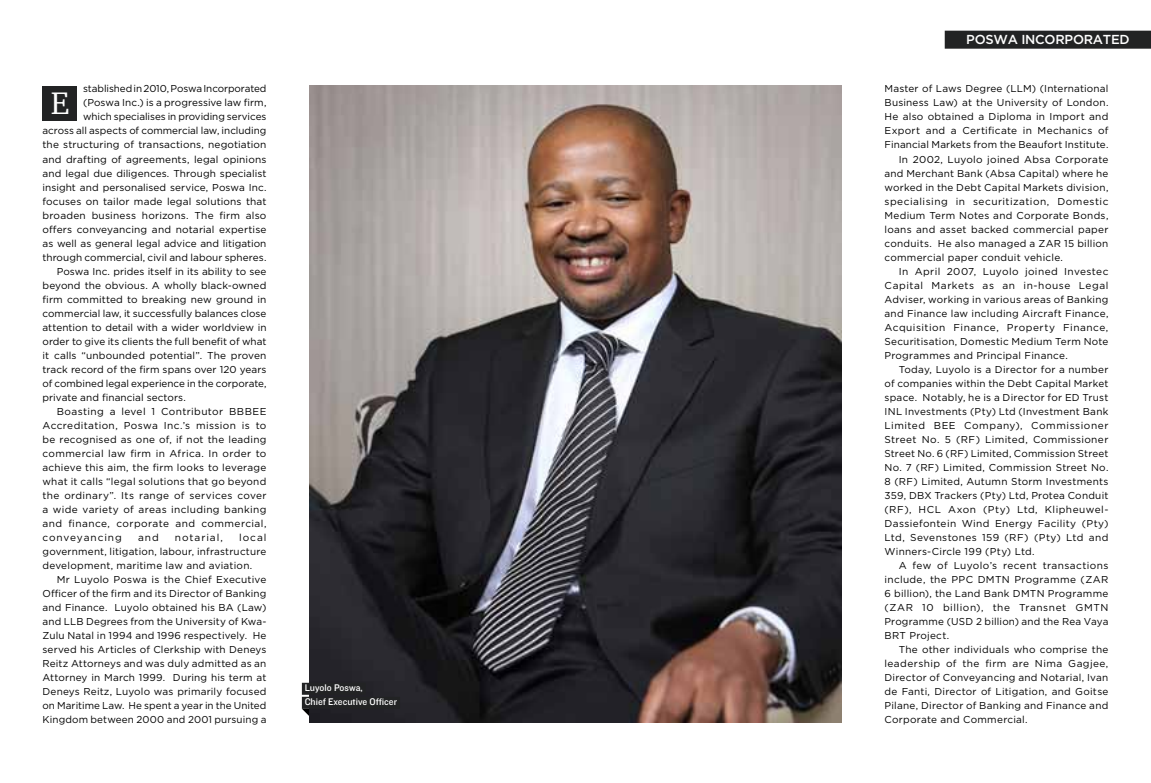
<style>
.page{position:relative;width:1151px;height:783px;background:#fff}
.page>*{position:absolute;margin:0;border:0;box-sizing:border-box;transform-origin:0 0}
.t1{font:32px "Charter IT Cby BT";color:#fff}
.t2{font:500 13px "Gotham";letter-spacing:-.02em;color:#fff}
.t3{font:10px/14px "Gotham";letter-spacing:.02em;color:#000;text-align:justify}
.t4{font:10px "Gotham";color:#000}
.t5{font:10px "Gotham";letter-spacing:-.005em;color:#000}
.t6{font:10px "Gotham";letter-spacing:.045em;color:#000}
.t7{font:10px/14px "Knockout HTF31 Junior Middlewt";color:#fff}
.t8{font:10px "Gotham";letter-spacing:.04em;color:#000}
</style>
<div class="page">
<img style="left:309px;top:85px;width:533px;height:637px">
<div style="left:43px;top:85px;width:34px;height:35px;background:#222324"></div>
<div style="left:945px;top:31px;width:206px;height:18px;background:#222324"></div>
<div style="left:302px;top:682px;width:64px;height:12px;background:#222324"></div>
<div style="left:302px;top:696px;width:98px;height:12px;background:#222324"></div>
<svg style="left:302px;top:708px;width:7px;height:7px"></svg>
<p class="t5" style="left:83px;top:82px;width:185px">stablished in 2010, Poswa I ncorporated</p>
<p class="t3" style="left:83px;top:96px;width:185px">(Poswa I nc.) is a progressive law firm,</p>
<p class="t5" style="left:83px;top:110px;width:185px">which specialises in providing services</p>
<p class="t4" style="left:43px;top:124px;width:225px">across all aspects of commercial law, including</p>
<p class="t3" style="left:43px;top:138px;width:225px">the structuring of transactions, negotiation</p>
<p class="t3" style="left:43px;top:152px;width:225px">and drafting of agreements, legal opinions</p>
<p class="t3" style="left:43px;top:166px;width:225px">and legal due diligences. Through specialist</p>
<p class="t3" style="left:43px;top:180px;width:225px">insight and personalised service, Poswa I nc.</p>
<p class="t3" style="left:43px;top:194px;width:225px">focuses on tailor made legal solutions that</p>
<p class="t3" style="left:43px;top:208px;width:225px">broaden business horizons. The firm also</p>
<p class="t3" style="left:43px;top:222px;width:225px">offers conveyancing and notarial expertise</p>
<p class="t3" style="left:43px;top:236px;width:225px">as well as general legal advice and litigation</p>
<p class="t3" style="left:43px;top:250px;width:225px">through commercial, civil and labour spheres.</p>
<p class="t3" style="left:57px;top:264px;width:211px">Poswa I nc. prides itself in its ability to see</p>
<p class="t3" style="left:43px;top:278px;width:225px">beyond the obvious. A wholly black-owned</p>
<p class="t3" style="left:43px;top:292px;width:225px">firm committed to breaking new ground in</p>
<p class="t4" style="left:43px;top:306px;width:225px">commercial law, it successfully balances close</p>
<p class="t3" style="left:43px;top:320px;width:225px">attention to detail with a wider worldview in</p>
<p class="t3" style="left:43px;top:334px;width:225px">order to give its clients the full benefit of what</p>
<p class="t3" style="left:43px;top:348px;width:225px">it calls “unbounded potential”. The proven</p>
<p class="t3" style="left:43px;top:362px;width:225px">track record of the firm spans over 120 years</p>
<p class="t4" style="left:43px;top:376px;width:225px">of combined legal experience in the corporate,</p>
<p class="t3" style="left:43px;top:390px;width:145px">private and financial sectors.</p>
<p class="t3" style="left:57px;top:404px;width:181px">Boasting a level 1 Contributor BBBEE</p>
<p class="t3" style="left:43px;top:418px;width:225px">Accreditation, Poswa I nc.’s mission is to</p>
<p class="t3" style="left:43px;top:432px;width:225px">be recognised as one of, if not the leading</p>
<p class="t3" style="left:43px;top:446px;width:225px">commercial law firm in Africa. I n order to</p>
<p class="t3" style="left:43px;top:460px;width:225px">achieve this aim, the firm looks to leverage</p>
<p class="t3" style="left:43px;top:474px;width:225px">what it calls “legal solutions that go beyond</p>
<p class="t3" style="left:43px;top:488px;width:225px">the ordinary”. I ts range of services cover</p>
<p class="t3" style="left:43px;top:502px;width:225px">a wide variety of areas including banking</p>
<p class="t3" style="left:43px;top:516px;width:225px">and finance, corporate and commercial,</p>
<p class="t3" style="left:43px;top:530px;width:81px">conveyancing</p>
<p class="t3" style="left:138px;top:530px;width:22px">and</p>
<p class="t3" style="left:175px;top:530px;width:49px">notarial,</p>
<h1 class="t1" style="left:51px;top:83px;width:18px">E</h1>
<p class="t3" style="left:43px;top:530px;width:225px;text-indent:197px">local government, litigation, labour, infrastructure development, maritime law and aviation.</p>
<p class="t3" style="left:43px;top:572px;width:225px;text-indent:14px">Mr Luyolo Poswa is the Chief Executive Officer of the firm and its D irector of Banking and Finance. Luyolo obtained his BA (Law) and LLB</p>
<p class="t3" style="left:43px;top:614px;width:225px;text-indent:44px">Degrees from the U niversity of Kwa-Zulu Natal in 1994 and 1996 respectively. He served his Articles of Clerkship with Deneys Reitz Attorneys and was duly admitted as an Attorney in March 1999. During his term at Deneys Reitz, Luyolo was primarily focused on Maritime Law. He spent a year in the U nited Kingdom between 2000 and 2001 pursuing a</p>
<p class="t7" style="left:305px;top:681px;width:94px">Luyolo Poswa,<br>Chief Executive Officer</p>
<h2 class="t2" style="left:966px;top:31px;width:165px">POSWA INCORPORATED</h2>
<p class="t3" style="left:884px;top:82px;width:225px">Master of Laws Degree (LLM) (I nternational</p>
<p class="t3" style="left:884px;top:96px;width:225px">Business Law) at the U niversity of London.</p>
<p class="t3" style="left:884px;top:110px;width:225px">He also obtained a Diploma in I mport and</p>
<p class="t3" style="left:884px;top:124px;width:225px">Export and a Certificate in Mechanics of</p>
<p class="t3" style="left:884px;top:138px;width:225px">Financial Markets from the Beaufort I nstitute.</p>
<p class="t3" style="left:899px;top:152px;width:211px">I n 2002, Luyolo joined Absa Corporate</p>
<p class="t3" style="left:884px;top:166px;width:225px">and Merchant Bank (Absa Capital) where he</p>
<p class="t3" style="left:884px;top:180px;width:225px">worked in the Debt Capital Markets division,</p>
<p class="t3" style="left:884px;top:194px;width:225px">specialising in securitization, Domestic</p>
<p class="t3" style="left:884px;top:208px;width:225px">Medium Term N otes and Corporate Bonds,</p>
<p class="t3" style="left:884px;top:222px;width:225px">loans and asset backed commercial paper</p>
<p class="t3" style="left:884px;top:236px;width:225px">conduits. He also managed a ZAR 15 billion</p>
<p class="t3" style="left:884px;top:250px;width:180px">commercial paper conduit vehicle.</p>
<p class="t8" style="left:899px;top:264px;width:211px">I n April 2007, Luyolo joined I nvestec</p>
<p class="t3" style="left:884px;top:278px;width:225px">Capital Markets as an in-house Legal</p>
<p class="t3" style="left:884px;top:292px;width:225px">Adviser, working in various areas of Banking</p>
<p class="t3" style="left:884px;top:306px;width:225px">and Finance law including Aircraft Finance,</p>
<p class="t6" style="left:884px;top:320px;width:225px">Acquisition Finance, Property Finance,</p>
<p class="t3" style="left:884px;top:334px;width:225px">Securitisation, Domestic Medium Term N ote</p>
<p class="t3" style="left:884px;top:348px;width:185px">Programmes and Principal Finance.</p>
<p class="t3" style="left:899px;top:362px;width:211px">Today, Luyolo is a D irector for a number</p>
<p class="t3" style="left:884px;top:376px;width:225px">of companies within the Debt Capital Market</p>
<p class="t3" style="left:884px;top:390px;width:225px">space. N otably, he is a D irector for ED Trust</p>
<p class="t3" style="left:884px;top:404px;width:7px">INL</p>
<p class="t3" style="left:884px;top:404px;width:225px;text-indent:20px">I nvestments (Pty) Ltd (I nvestment Bank<br>Limited BEE</p>
<p class="t3" style="left:884px;top:418px;width:225px;text-indent:80px">Company), Commissioner Street N o. 5 (RF) Limited, Commissioner Street N o. 6 (RF) Limited, Commission Street N o. 7 (RF) Limited, Commission Street N o.<br>8 (RF) Limited, Autumn Storm I nvestments 359, DBX Trackers (Pty) Ltd, Protea Conduit (RF), HCL Axon (Pty) Ltd, Klipheuwel-Dassiefontein Wind Energy Facility (Pty)<br>Ltd, Sevenstones 159 (RF) (Pty) Ltd and Winners-Circle 199 (Pty) Ltd.</p>
<p class="t3" style="left:884px;top:558px;width:225px;text-indent:14px">A few of Luyolo’s recent transactions include, the PPC D MTN</p>
<p class="t3" style="left:884px;top:572px;width:225px;text-align:left;text-indent:130px">Programme (ZAR<br>6 billion), the Land Bank D MTN Programme (ZAR</p>
<p class="t3" style="left:884px;top:600px;width:217px;text-indent:38px">10 billion), the Transnet G MTN<br>Programme (USD</p>
<p class="t3" style="left:976px;top:614px;width:134px">2 billion) and the Rea Vaya</p>
<p class="t3" style="left:884px;top:628px;width:8px">BRT</p>
<p class="t3" style="left:909px;top:628px;width:41px">Project.</p>
<p class="t3" style="left:899px;top:642px;width:211px">The other individuals who comprise the</p>
<p class="t3" style="left:884px;top:656px;width:225px">leadership of the firm are N ima Gagjee,</p>
<p class="t3" style="left:884px;top:670px;width:225px">Director of Conveyancing and N otarial, Ivan</p>
<p class="t3" style="left:884px;top:684px;width:225px">de Fanti, Director of Litigation, and Goitse</p>
<p class="t3" style="left:884px;top:698px;width:225px">Pilane, Director of Banking and Finance and</p>
<p class="t3" style="left:884px;top:712px;width:145px">Corporate and Commercial.</p>
</div>
